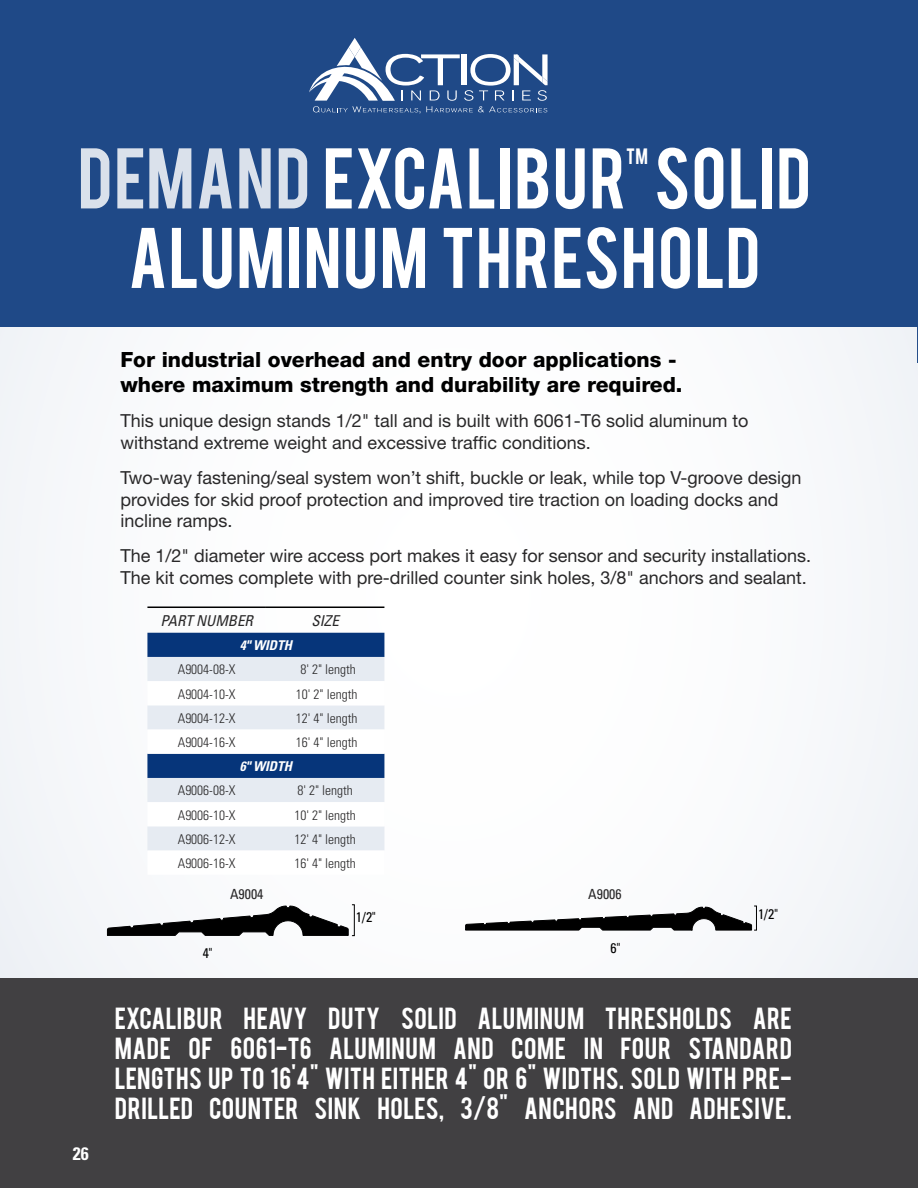
<style>
.page{position:relative;width:918px;height:1188px;background:#fbfbfc}
.page>*{position:absolute;margin:0;border:0;box-sizing:border-box;transform-origin:0 0}
.t1{font:67.5px "Bebas";letter-spacing:.02em;color:#fff}
.t2{font:24px/30px "Bebas";letter-spacing:.02em;color:#fff;text-align:justify}
.t3{font:800 21px/25.2px "Helvetica Neue";color:#000}
.t4{font:18px/21.6px "Helvetica Neue";color:#292829}
.t5{font:700 condensed 18px "Univers";color:#fff}
.t6{font:17.55px "Bebas";color:#fff}
.t7{font:italic condensed 15px "Univers";color:#292829}
.t8{font:condensed 13.95px "Univers";color:#000}
.t9{font:condensed 13.95px "Univers";color:#292829}
.t10{font:300 condensed 13.5px "Univers";color:#292829}
.t11{font:italic 700 condensed 13.5px "Univers";color:#fff}
.s1{color:#dae1eb}
</style>
<div class="page">
<div style="left:0;top:979px;width:918px;height:209px;background:#414042"></div>
<div style="left:0;top:0;width:918px;height:326px;background:#1f4987"></div>
<svg style="left:309px;top:38px;width:239px;height:76px"></svg>
<div style="left:147px;top:633px;width:237px;height:24px;background:#06357a"></div>
<div style="left:147px;top:657px;width:237px;height:24px;background:#e6ebf2"></div>
<svg style="left:147px;top:706px;width:237px;height:144px;fill:#e6ebf2"></svg>
<hr style="left:147px;top:607px;width:119px;height:1px;background:#000">
<hr style="left:266px;top:607px;width:118px;height:1px;background:#000">
<div style="left:352px;top:904px;width:3px;height:32px;border:1px solid #000"></div>
<svg style="left:107px;top:906px;width:241px;height:30px"></svg>
<div style="left:754px;top:906px;width:3px;height:24px;border:1px solid #000"></div>
<svg style="left:465px;top:907px;width:287px;height:23px"></svg>
<h1 class="t1" style="left:78px;top:129px;width:735px"><span class="s1">DEMAND</span> EXCALIBUR SOLID</h1>
<p class="t6" style="left:626px;top:143px;width:23px">TM</p>
<h1 class="t1" style="left:128px;top:209px;width:633px">ALUMINUM THRESHOLD</h1>
<p class="t3" style="left:120px;top:347px;width:564px">For industrial overhead and entry door applications - where maximum strength and durability are required.</p>
<p class="t4" style="left:120px;top:410px;width:630px">This unique design stands 1/2" tall and is built with 6061-T6 solid aluminum to withstand extreme weight and excessive traffic conditions.</p>
<p class="t4" style="left:120px;top:467px;width:683px">Two-way fastening/seal system won’t shift, buckle or leak, while top V-groove design provides for skid proof protection and improved tire traction on loading docks and incline ramps.</p>
<p class="t4" style="left:120px;top:545px;width:692px">The 1/2" diameter wire access port makes it easy for sensor and security installations.<br>The kit comes complete with pre-drilled counter sink holes, 3/8" anchors and sealant.</p>
<p class="t7" style="left:160px;top:611px;width:94px">PART NUMBER</p>
<p class="t7" style="left:311px;top:611px;width:29px">SIZE</p>
<p class="t11" style="left:240px;top:637px;width:54px">4" WIDTH</p>
<p class="t10" style="left:178px;top:662px;width:59px">A9004-08-X</p>
<p class="t10" style="left:300px;top:662px;width:57px">8' 2" length</p>
<p class="t10" style="left:178px;top:686px;width:59px">A9004-10-X</p>
<p class="t10" style="left:296px;top:686px;width:63px">10' 2" length</p>
<p class="t10" style="left:178px;top:710px;width:59px">A9004-12-X</p>
<p class="t10" style="left:296px;top:710px;width:63px">12' 4" length</p>
<p class="t10" style="left:178px;top:734px;width:59px">A9004-16-X</p>
<p class="t10" style="left:296px;top:734px;width:63px">16' 4" length</p>
<p class="t11" style="left:240px;top:758px;width:54px">6" WIDTH</p>
<p class="t10" style="left:178px;top:783px;width:59px">A9006-08-X</p>
<p class="t10" style="left:297px;top:783px;width:57px">8' 2" length</p>
<p class="t10" style="left:178px;top:807px;width:59px">A9006-10-X</p>
<p class="t10" style="left:294px;top:807px;width:63px">10' 2" length</p>
<p class="t10" style="left:178px;top:831px;width:59px">A9006-12-X</p>
<p class="t10" style="left:294px;top:831px;width:63px">12' 4" length</p>
<p class="t10" style="left:178px;top:855px;width:59px">A9006-16-X</p>
<p class="t10" style="left:294px;top:855px;width:63px">16' 4" length</p>
<p class="t8" style="left:203px;top:944px;width:11px">4"</p>
<p class="t9" style="left:230px;top:886px;width:35px">A9004</p>
<p class="t9" style="left:588px;top:885px;width:35px">A9006</p>
<p class="t8" style="left:356px;top:908px;width:21px">1/2"</p>
<p class="t8" style="left:610px;top:939px;width:11px">6"</p>
<p class="t8" style="left:758px;top:905px;width:21px">1/2"</p>
<p class="t5" style="left:73px;top:1143px;width:17px">26</p>
<h2 class="t2" style="left:115px;top:1001px;width:679px">EXCALIBUR HEAVY DUTY SOLID ALUMINUM THRESHOLDS ARE MADE OF 6061-T6 ALUMINUM AND COME IN FOUR STANDARD LENGTHS UP TO 16'4" WITH EITHER 4" OR 6" WIDTHS. SOLD WITH PRE-DRILLED COUNTER SINK HOLES, 3/8" ANCHORS AND ADHESIVE.</h2>
</div>
